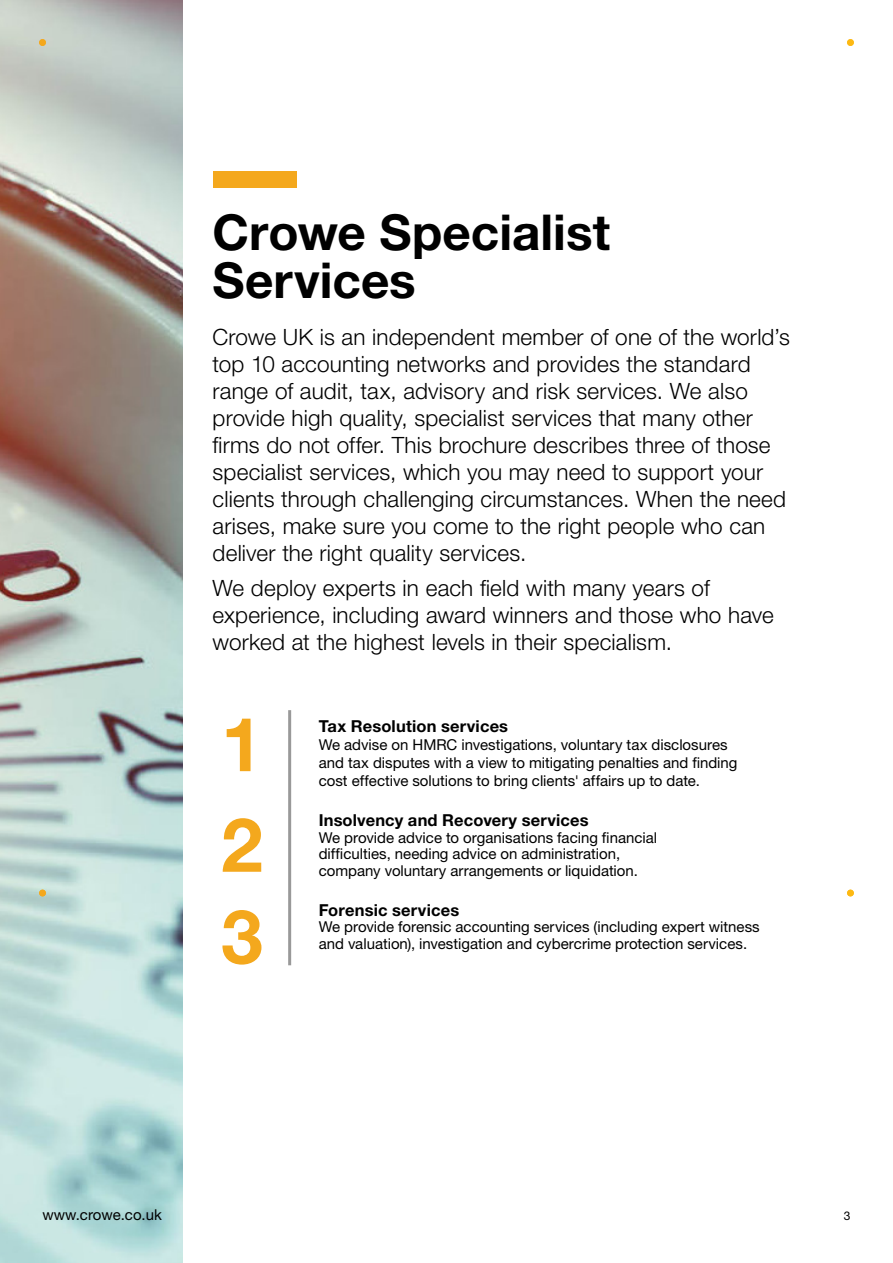
<style>
.page{position:relative;width:893px;height:1263px;background:#fff}
.page>*{position:absolute;margin:0;border:0;box-sizing:border-box;transform-origin:0 0}
.t1{font:700 75px/100.5px "Helvetica Neue LT Std";color:#f4a81d}
.t2{font:700 49.5px/48px "Helvetica Neue LT Std";color:#000}
.t3{font:300 22.5px/27px "Helvetica Neue LT Std";letter-spacing:.005em;color:#000}
.t4{font:700 16.5px "Helvetica Neue LT Std";letter-spacing:.01em;color:#000}
.t5{font:15px/16.5px "Helvetica Neue LT Std";color:#000}
.t6{font:12px "Helvetica Neue LT Std";color:#000}
</style>
<div class="page">
<img style="left:0;top:0;width:183px;height:1263px">
<div style="left:847px;top:890px;width:7px;height:6px;background:#fdb913;border-radius:50%"></div>
<div style="left:39px;top:890px;width:7px;height:6px;background:#f4a81d;border-radius:50%"></div>
<div style="left:39px;top:39px;width:7px;height:7px;background:#f4a81d;border-radius:50%"></div>
<div style="left:847px;top:39px;width:7px;height:7px;background:#fdb913;border-radius:50%"></div>
<div style="left:213px;top:171px;width:84px;height:17px;background:#f4a81d"></div>
<hr style="left:288px;top:710px;width:3px;height:255px;background:#999">
<h2 class="t2" style="left:213px;top:207px;width:399px">Crowe Specialist<br>Services</h2>
<p class="t3" style="left:213px;top:323px;width:579px">Crowe UK is an independent member of one of the world’s top 10 accounting networks and provides the standard range of audit, tax, advisory and risk services. We also provide high quality, specialist services that many other firms do not offer. This brochure describes three of those specialist services, which you may need to support your clients through challenging circumstances. When the need arises, make sure you come to the right people who can deliver the right quality services.</p>
<p class="t3" style="left:213px;top:574px;width:563px">We deploy experts in each field with many years of experience, including award winners and those who have worked at the highest levels in their specialism.</p>
<h1 class="t1" style="left:221px;top:692px;width:43px">1<br>2</h1>
<h1 class="t1" style="left:221px;top:885px;width:43px">3</h1>
<p class="t4" style="left:319px;top:716px;width:191px">Tax Resolution services</p>
<p class="t5" style="left:319px;top:736px;width:420px;line-height:18px">We advise on HMRC investigations, voluntary tax disclosures and tax disputes with a view to mitigating penalties and finding cost effective solutions to bring clients' affairs up to date.</p>
<p class="t4" style="left:319px;top:810px;width:272px">Insolvency and Recovery services</p>
<p class="t5" style="left:319px;top:829px;width:340px">We provide advice to organisations facing financial difficulties, needing advice on administration, company voluntary arrangements or liquidation.</p>
<p class="t4" style="left:319px;top:899px;width:142px">Forensic services</p>
<p class="t5" style="left:319px;top:918px;width:443px">We provide forensic accounting services (including expert witness and valuation), investigation and cybercrime protection services.</p>
<p class="t5" style="left:43px;top:1207px;width:121px">www.crowe.co.uk</p>
<p class="t6" style="left:844px;top:1209px;width:8px">3</p>
</div>
